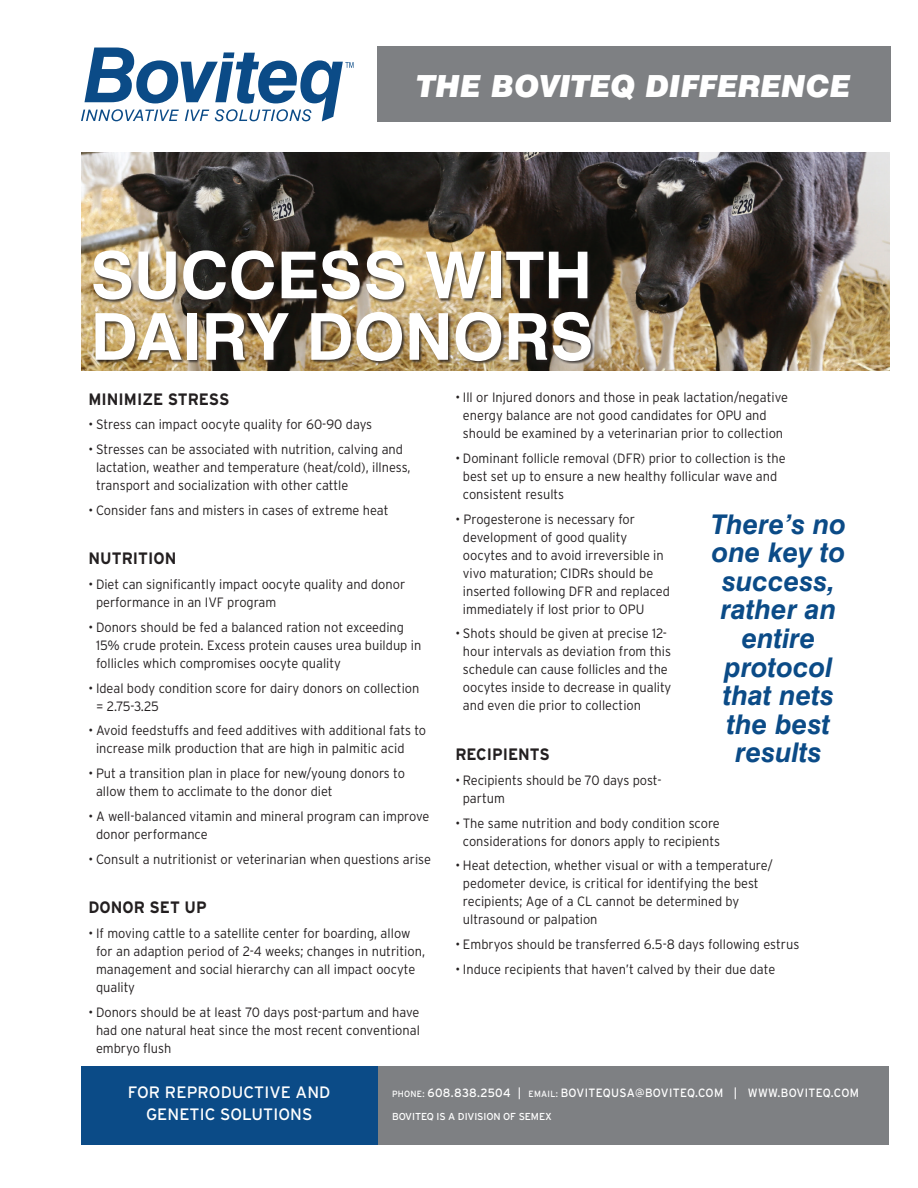
<style>
.page{position:relative;width:918px;height:1188px;background:#fff}
.page>*{position:absolute;margin:0;border:0;box-sizing:border-box;transform-origin:0 0}
.t1{font:700 64.8px/61.5px "Swiss 721 BT";color:#fff}
.t2{font:italic 900 30.6px "Swiss 721 BT";color:#fff}
.t3{font:italic 700 27.15px/28.7px "Swiss 721 BT";color:#0b4b87;text-align:center}
.t4{font:700 16.5px "Interstate";color:#231f20;scale:.95 1}
.t5{font:16.5px/23px "Interstate";letter-spacing:.005em;color:#fff;text-align:center}
.t6{font:300 13.5px/18px "Interstate";color:#231f20;scale:.95 1}
.t7{font:12px "Interstate";letter-spacing:.03em;color:#fff;scale:.95 1}
.t8{font:10.05px "Interstate";letter-spacing:-.01em;color:#fff}
.s1{font-size:9px}
</style>
<div class="page">
<img style="left:81px;top:152px;width:808px;height:218px">
<div style="left:81px;top:1066px;width:345px;height:79px;background:#0b4b87"></div>
<div style="left:378px;top:1066px;width:511px;height:79px;background:#7e8083"></div>
<div style="left:377px;top:46px;width:514px;height:76px;background:#7e8083"></div>
<div style="left:94px;top:252px;width:500px;height:112px;background:#231f20;opacity:.75"></div>
<svg style="left:81px;top:48px;width:273px;height:73px"></svg>
<h2 class="t2" style="left:417px;top:67px;width:435px">THE BOVITEQ DIFFERENCE</h2>
<h1 class="t1" style="left:91px;top:244px;width:504px">SUCCESS WITH<br>DAIRY DONORS</h1>
<p class="t4" style="left:88px;top:389px;width:150px">MINIMIZE STRESS</p>
<p class="t6" style="left:88px;top:416px;width:300px">• Stress can impact oocyte quality for 60-90 days</p>
<p class="t6" style="left:96px;top:440px;width:333px;text-indent:-8px">• Stresses can be associated with nutrition, calving and lactation, weather and temperature (heat/cold), illness, transport and socialization with other cattle</p>
<p class="t6" style="left:88px;top:501px;width:317px">• Consider fans and misters in cases of extreme heat</p>
<p class="t4" style="left:88px;top:549px;width:94px">NUTRITION</p>
<p class="t6" style="left:96px;top:575px;width:327px;text-indent:-8px">• Diet can significantly impact oocyte quality and donor performance in an IVF program</p>
<p class="t6" style="left:96px;top:618px;width:344px;text-indent:-8px">• Donors should be fed a balanced ration not exceeding<br>15% crude protein. Excess protein causes urea buildup in follicles which compromises oocyte quality</p>
<p class="t6" style="left:96px;top:679px;width:342px;text-indent:-8px">• Ideal body condition score for dairy donors on collection = 2.75-3.25</p>
<p class="t6" style="left:96px;top:722px;width:349px;text-indent:-8px">• Avoid feedstuffs and feed additives with additional fats to increase milk production that are high in palmitic acid</p>
<p class="t6" style="left:96px;top:764px;width:327px;text-indent:-8px">• Put a transition plan in place for new/young donors to allow them to acclimate to the donor diet</p>
<p class="t6" style="left:96px;top:807px;width:353px;text-indent:-8px">• A well-balanced vitamin and mineral program can improve donor performance</p>
<p class="t6" style="left:88px;top:850px;width:362px">• Consult a nutritionist or veterinarian when questions arise</p>
<p class="t4" style="left:88px;top:897px;width:126px">DONOR SET UP</p>
<p class="t6" style="left:96px;top:924px;width:348px;text-indent:-8px">• If moving cattle to a satellite center for boarding, allow for an adaption period of 2-4 weeks; changes in nutrition, management and social hierarchy can all impact oocyte quality</p>
<p class="t6" style="left:96px;top:1003px;width:342px;text-align:justify;text-indent:-8px">• Donors should be at least 70 days post-partum and have had one natural heat since the most recent conventional embryo flush</p>
<p class="t6" style="left:463px;top:388px;width:344px;text-indent:-8px">• Ill or Injured donors and those in peak lactation/negative energy balance are not good candidates for OPU and should be examined by a veterinarian prior to collection</p>
<p class="t6" style="left:463px;top:449px;width:341px;text-indent:-8px">• Dominant follicle removal (DFR) prior to collection is the best set up to ensure a new healthy follicular wave and consistent results</p>
<p class="t6" style="left:463px;top:510px;width:220px;text-indent:-8px">• Progesterone is necessary for development of good quality oocytes and to avoid irreversible in vivo maturation; CIDRs should be inserted following DFR and replaced immediately if lost prior to OPU</p>
<p class="t6" style="left:463px;top:625px;width:221px;text-indent:-8px">• Shots should be given at precise 12- hour intervals as deviation from this schedule can cause follicles and the oocytes inside to decrease in quality and even die prior to collection</p>
<p class="t4" style="left:455px;top:744px;width:101px">RECIPIENTS</p>
<p class="t6" style="left:463px;top:771px;width:211px;text-indent:-8px">• Recipients should be 70 days post&shy;partum</p>
<p class="t6" style="left:455px;top:814px;width:280px;text-align:center">• The same nutrition and body condition score considerations for donors apply to recipients</p>
<p class="t6" style="left:463px;top:856px;width:328px;text-indent:-8px">• Heat detection, whether visual or with a temperature/ pedometer device, is critical for identifying the best recipients; Age of a CL cannot be determined by ultrasound or palpation</p>
<p class="t6" style="left:455px;top:935px;width:364px">• Embryos should be transferred 6.5-8 days following estrus</p>
<p class="t6" style="left:455px;top:960px;width:338px">• Induce recipients that haven’t calved by their due date</p>
<h3 class="t3" style="left:711px;top:509px;width:137px">There’s no one key to success, rather an entire protocol that nets the best results</h3>
<p class="t5" style="left:128px;top:1080px;width:204px">FOR REPRODUCTIVE AND<br>GENETIC SOLUTIONS</p>
<p class="t7" style="left:392px;top:1085px;width:493px"><span class="s1">PHONE:</span> 608.838.2504 | <span class="s1">EMAIL:</span> BOVITEQUSA@BOVITEQ.COM | WWW.BOVITEQ.COM</p>
<p class="t8" style="left:392px;top:1110px;width:161px">BOVITEQ IS A DIVISION OF SEMEX</p>
</div>
